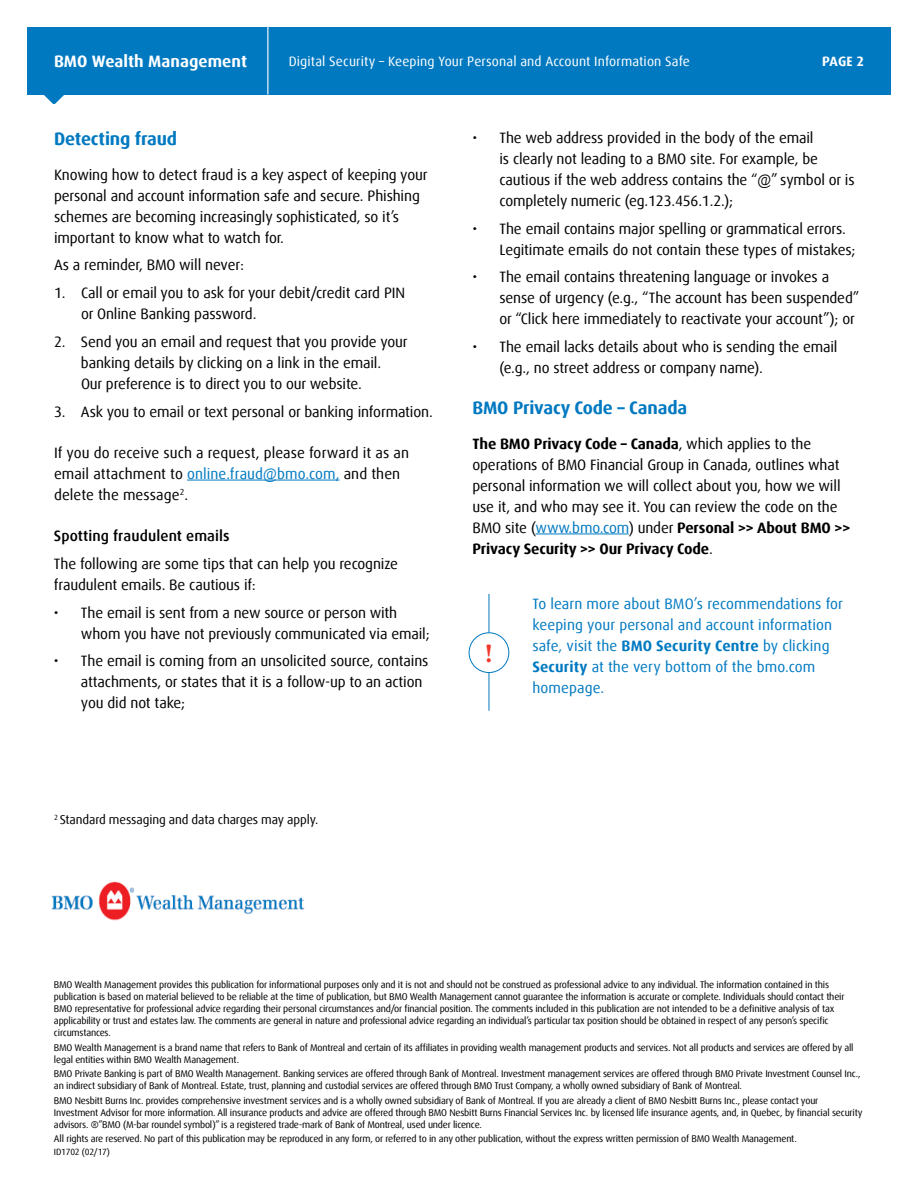
<style>
.page{position:relative;width:918px;height:1188px;background:#fff}
.page>*{position:absolute;margin:0;border:0;box-sizing:border-box;transform-origin:0 0}
.t1{font:700 26.25px "Minion Pro";color:#ef3829}
.t2{font:700 18px "Dax Offc Pro";letter-spacing:-.01em;color:#0079c1}
.t3{font:700 16.5px "Dax Offc Pro";color:#fff}
.t4{font:15px/21px "Dax Offc Pro";letter-spacing:-.01em;color:#000}
.t5{font:15px/21px "Dax Offc Pro";letter-spacing:.005em;color:#0079c1}
.t6{font:500 15px "Dax Offc Pro";letter-spacing:.005em;color:#000}
.t7{font:13.5px "Dax Offc Pro";letter-spacing:.01em;color:#fff}
.t8{font:700 13.5px "Dax Offc Pro";color:#fff}
.t9{font:12.75px "Dax Offc Pro";letter-spacing:-.005em;color:#000}
.t10{font:9.75px/12px "Dax Offc Pro";letter-spacing:-.02em;color:#000}
.t11{font:9px "Dax Offc Pro";letter-spacing:-.02em;color:#000}
.s1{color:#0079c1}
.s2{font-weight:700}
</style>
<div class="page">
<div style="left:27px;top:27px;width:864px;height:67px;background:#0079c1"></div>
<svg style="left:43px;top:94px;width:22px;height:10px"></svg>
<hr style="left:267px;top:27px;width:1px;height:67px;background:#fff">
<hr style="left:187px;top:480px;width:153px;height:1px;background:#0079c1">
<hr style="left:536px;top:534px;width:93px;height:1px;background:#0079c1">
<hr style="left:489px;top:594px;width:1px;height:117px;background:#0079c1">
<div style="left:469px;top:633px;width:40px;height:40px;background:#fff;border-radius:50%"></div>
<div style="left:469px;top:632px;width:40px;height:41px;border:1px solid #0079c1;border-radius:50%"></div>
<img style="left:51px;top:881px;width:254px;height:40px">
<h3 class="t3" style="left:54px;top:51px;width:195px">BMO Wealth Management</h3>
<h3 class="t7" style="left:289px;top:53px;width:403px">Digital Security – Keeping Your Personal and Account Information Safe</h3>
<h3 class="t8" style="left:822px;top:53px;width:43px">PAGE 2</h3>
<h2 class="t2" style="left:54px;top:127px;width:125px">Detecting fraud</h2>
<p class="t4" style="left:54px;top:164px;width:375px">Knowing how to detect fraud is a key aspect of keeping your personal and account information safe and secure. Phishing schemes are becoming increasingly sophisticated, so it’s important to know what to watch for.</p>
<p class="t4" style="left:54px;top:255px;width:192px">As a reminder, BMO will never:</p>
<p class="t4" style="left:81px;top:283px;width:326px;text-indent:-27px">1. Call or email you to ask for your debit/credit card PIN or Online Banking password.</p>
<p class="t4" style="left:81px;top:331px;width:328px;text-indent:-27px">2. Send you an email and request that you provide your banking details by clicking on a link in the email.<br>Our preference is to direct you to our website.</p>
<p class="t4" style="left:54px;top:401px;width:380px">3. Ask you to email or text personal or banking information.</p>
<p class="t4" style="left:54px;top:442px;width:357px">If you do receive such a request, please forward it as an email attachment to <span class="s1">online.fraud@bmo.com,</span> and then delete the message<sup>2</sup>.</p>
<h3 class="t6" style="left:54px;top:526px;width:177px">Spotting fraudulent emails</h3>
<p class="t4" style="left:54px;top:553px;width:346px">The following are some tips that can help you recognize fraudulent emails. Be cautious if:</p>
<p class="t4" style="left:81px;top:602px;width:350px;text-indent:-27px">• The email is sent from a new source or person with whom you have not previously communicated via email;</p>
<p class="t4" style="left:81px;top:651px;width:349px;text-indent:-27px">• The email is coming from an unsolicited source, contains attachments, or states that it is a follow-up to an action you did not take;</p>
<p class="t9" style="left:54px;top:812px;width:266px"><sup>2</sup> Standard messaging and data charges may apply.</p>
<p class="t4" style="left:500px;top:127px;width:357px;text-indent:-27px">• The web address provided in the body of the email<br>is clearly not leading to a BMO site. For example, be cautious if the web address contains the “@” symbol or is completely numeric (eg.123.456.1.2.);</p>
<p class="t4" style="left:500px;top:218px;width:358px;text-indent:-27px">• The email contains major spelling or grammatical errors.<br>Legitimate emails do not contain these types of mistakes;</p>
<p class="t4" style="left:500px;top:267px;width:361px;text-indent:-27px">• The email contains threatening language or invokes a sense of urgency (e.g., “The account has been suspended” or “Click here immediately to reactivate your account”); or</p>
<p class="t4" style="left:500px;top:336px;width:340px;text-indent:-27px">• The email lacks details about who is sending the email (e.g., no street address or company name).</p>
<h2 class="t2" style="left:472px;top:396px;width:216px">BMO Privacy Code – Canada</h2>
<p class="t4" style="left:472px;top:433px;width:379px"><span class="s2">The BMO Privacy Code – Canada</span>, which applies to the operations of BMO Financial Group in Canada, outlines what personal information we will collect about you, how we will use it, and who may see it. You can review the code on the BMO site (<span class="s1">www.bmo.com</span>) under <span class="s2">Personal &gt;&gt; About BMO &gt;&gt; Privacy Security &gt;&gt; Our Privacy Code</span>.</p>
<h1 class="t1" style="left:485px;top:635px;width:9px">!</h1>
<p class="t5" style="left:532px;top:593px;width:312px">To learn more about BMO’s recommendations for keeping your personal and account information safe, visit the <span class="s2">BMO Security Centre</span> by clicking <span class="s2">Security</span> at the very bottom of the bmo.com homepage.</p>
<p class="t10" style="left:54px;top:979px;width:792px">BMO Wealth Management provides this publication for informational purposes only and it is not and should not be construed as professional advice to any individual. The information contained in this publication is based on material believed to be reliable at the time of publication, but BMO Wealth Management cannot guarantee the information is accurate or complete. Individuals should contact their BMO representative for professional advice regarding their personal circumstances and/or financial position. The comments included in this publication are not intended to be a definitive analysis of tax applicability or trust and estates law. The comments are general in nature and professional advice regarding an individual’s particular tax position should be obtained in respect of any person’s specific circumstances.</p>
<p class="t10" style="left:54px;top:1041px;width:801px">BMO Wealth Management is a brand name that refers to Bank of Montreal and certain of its affiliates in providing wealth management products and services. Not all products and services are offered by all legal entities within BMO Wealth Management.</p>
<p class="t10" style="left:54px;top:1068px;width:808px">BMO Private Banking is part of BMO Wealth Management. Banking services are offered through Bank of Montreal. Investment management services are offered through BMO Private Investment Counsel Inc., an indirect subsidiary of Bank of Montreal. Estate, trust, planning and custodial services are offered through BMO Trust Company, a wholly owned subsidiary of Bank of Montreal.</p>
<p class="t10" style="left:54px;top:1094px;width:810px">BMO Nesbitt Burns Inc. provides comprehensive investment services and is a wholly owned subsidiary of Bank of Montreal. If you are already a client of BMO Nesbitt Burns Inc., please contact your<br>Investment Advisor for more information. All insurance products and advice are offered through BMO Nesbitt Burns Financial Services Inc. by licensed life insurance agents, and, in Quebec, by financial security advisors. ®”BMO (M-bar roundel symbol)” is a registered trade-mark of Bank of Montreal, used under licence.</p>
<p class="t10" style="left:54px;top:1133px;width:744px">All rights are reserved. No part of this publication may be reproduced in any form, or referred to in any other publication, without the express written permission of BMO Wealth Management.</p>
<p class="t11" style="left:54px;top:1146px;width:57px">ID1702 (02/17)</p>
</div>
